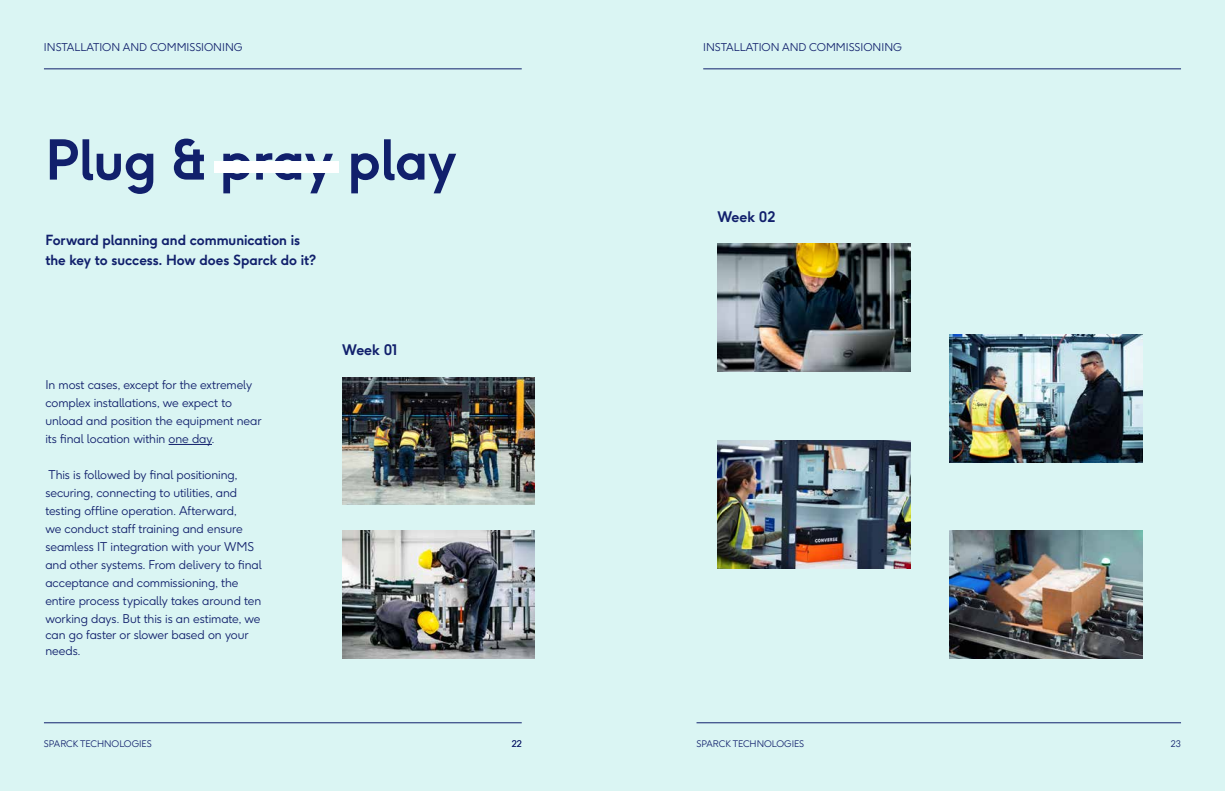
<style>
.page{position:relative;width:1225px;height:791px;background:#daf5f3}
.page>*{position:absolute;margin:0;border:0;box-sizing:border-box;transform-origin:0 0}
.t1{font:700 54.4px "F37 Ginger";color:#11206c}
.t2{font:700 14.5px "F37 Ginger";letter-spacing:-.005em;color:#11206c}
.t3{font:700 13.9px/20.2px "F37 Ginger";color:#11206c}
.t4{font:300 12px/18px "F37 Ginger";letter-spacing:-.005em;color:#11206c}
.t5{font:300 10.7px "F37 Ginger";color:#11206c}
.t6{font:300 9px "F37 Ginger";color:#11206c}
</style>
<div class="page">
<img style="left:950px;top:334px;width:192px;height:128px">
<div style="left:214px;top:161px;width:124px;height:11px;background:#fff"></div>
<hr style="left:169px;top:444px;width:43px;height:1px;background:#11206c">
<img style="left:342px;top:377px;width:193px;height:128px">
<img style="left:717px;top:441px;width:193px;height:127px">
<img style="left:342px;top:530px;width:193px;height:128px">
<img style="left:717px;top:244px;width:193px;height:127px">
<img style="left:950px;top:530px;width:192px;height:128px">
<hr style="left:703px;top:69px;width:478px;height:1px;background:#11206c">
<hr style="left:696px;top:722px;width:485px;height:1px;background:#11206c">
<hr style="left:44px;top:69px;width:478px;height:1px;background:#11206c">
<hr style="left:44px;top:722px;width:478px;height:1px;background:#11206c">
<p class="t5" style="left:44px;top:38px;width:200px">INSTALLATION AND COMMISSIONING</p>
<p class="t5" style="left:703px;top:38px;width:200px">INSTALLATION AND COMMISSIONING</p>
<h1 class="t1" style="left:45px;top:111px;width:413px">Plug &amp; pray play</h1>
<p class="t3" style="left:45px;top:228px;width:272px">Forward planning and communication is the key to success. How does Sparck do it?</p>
<p class="t4" style="left:45px;top:374px;width:218px">In most cases, except for the extremely complex installations, we expect to unload and position the equipment near its final location within one day.</p>
<p class="t4" style="left:45px;top:464px;width:218px">This is followed by final positioning, securing, connecting to utilities, and testing offline operation. Afterward,<br>we conduct staff training and ensure seamless IT integration with your WMS and other systems. From delivery to final acceptance and commissioning, the entire process typically takes around ten working days. But this is an estimate, we</p>
<p class="t4" style="left:45px;top:625px;width:205px;line-height:16px">can go faster or slower based on your needs.</p>
<p class="t2" style="left:342px;top:337px;width:57px">Week 01</p>
<p class="t2" style="left:717px;top:204px;width:60px">Week 02</p>
<p class="t6" style="left:44px;top:736px;width:109px">SPARCK TECHNOLOGIES</p>
<p class="t6" style="left:512px;top:736px;width:11px">22</p>
<p class="t6" style="left:696px;top:736px;width:109px">SPARCK TECHNOLOGIES</p>
<p class="t6" style="left:1171px;top:736px;width:12px">23</p>
</div>
